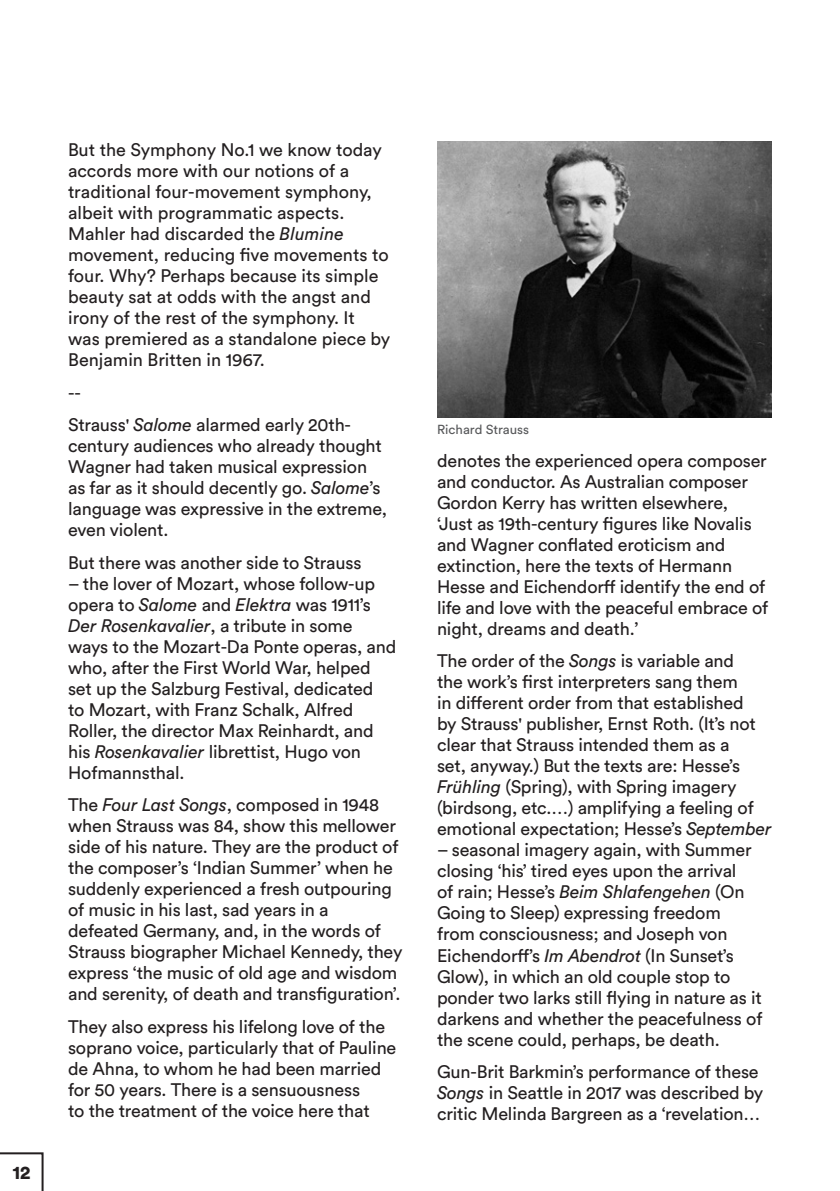
<style>
.page{position:relative;width:840px;height:1191px;background:#fff}
.page>*{position:absolute;margin:0;border:0;box-sizing:border-box;transform-origin:0 0}
.t1{font:900 18.6px "Circular Std";color:#231f20}
.t2{font:18px/21px "Circular Std";letter-spacing:-.01em;color:#231f20}
.t3{font:13px "Circular Std";color:#57585a}
.s1{font-style:italic}
</style>
<div class="page">
<img style="left:437px;top:142px;width:334px;height:276px">
<svg style="left:0;top:1152px;width:44px;height:39px"></svg>
<p class="t1" style="left:12px;top:1160px;width:20px">12</p>
<p class="t2" style="left:68px;top:139px;width:323px">But the Symphony No.1 we know today accords more with our notions of a traditional four-movement symphony, albeit with programmatic aspects.<br>Mahler had discarded the <span class="s1">Blumine </span>movement, reducing five movements to four. Why? Perhaps because its simple beauty sat at odds with the angst and irony of the rest of the symphony. It was premiered as a standalone piece by Benjamin Britten in 1967.</p>
<p class="t2" style="left:68px;top:376px;width:284px;line-height:32.4px">--<br>Strauss' <span class="s1">Salome</span> alarmed early 20th-</p>
<p class="t2" style="left:68px;top:435px;width:320px">century audiences who already thought Wagner had taken musical expression as far as it should decently go. <span class="s1">Salome</span>’s language was expressive in the extreme, even violent.</p>
<p class="t2" style="left:68px;top:551px;width:295px">But there was another side to Strauss</p>
<p class="t2" style="left:68px;top:572px;width:329px">– the lover of Mozart, whose follow-up opera to <span class="s1">Salome</span> and <span class="s1">Elektra</span> was 1911’s <span class="s1">Der Rosenkavalier</span>, a tribute in some ways to the Mozart-Da Ponte operas, and who, after the First World War, helped set up the Salzburg Festival, dedicated<br>to Mozart, with Franz Schalk, Alfred Roller, the director Max Reinhardt, and his <span class="s1">Rosenkavalier</span> librettist, Hugo von Hofmannsthal.</p>
<p class="t2" style="left:68px;top:794px;width:336px">The <span class="s1">Four Last Songs</span>, composed in 1948 when Strauss was 84, show this mellower side of his nature. They are the product of the composer’s ‘Indian Summer’ when he suddenly experienced a fresh outpouring of music in his last, sad years in a defeated Germany, and, in the words of Strauss biographer Michael Kennedy, they express ‘the music of old age and wisdom and serenity, of death and transfiguration’.</p>
<p class="t2" style="left:68px;top:1015px;width:329px">They also express his lifelong love of the soprano voice, particularly that of Pauline de Ahna, to whom he had been married for 50 years. There is a sensuousness<br>to the treatment of the voice here that</p>
<p class="t3" style="left:437px;top:422px;width:94px">Richard Strauss</p>
<p class="t2" style="left:437px;top:450px;width:333px">denotes the experienced opera composer and conductor. As Australian composer Gordon Kerry has written elsewhere,<br>‘Just as 19th-century figures like Novalis and Wagner conflated eroticism and extinction, here the texts of Hermann Hesse and Eichendorff identify the end of life and love with the peaceful embrace of night, dreams and death.’</p>
<p class="t2" style="left:437px;top:650px;width:336px">The order of the <span class="s1">Songs</span> is variable and<br>the work’s first interpreters sang them<br>in different order from that established<br>by Strauss' publisher, Ernst Roth. (It’s not clear that Strauss intended them as a<br>set, anyway.) But the texts are: Hesse’s <span class="s1">Frühling</span> (Spring), with Spring imagery (birdsong, etc.…) amplifying a feeling of emotional expectation; Hesse’s <span class="s1">September</span></p>
<p class="t2" style="left:437px;top:839px;width:327px">– seasonal imagery again, with Summer closing ‘his’ tired eyes upon the arrival<br>of rain; Hesse’s <span class="s1">Beim Shlafengehen</span> (On Going to Sleep) expressing freedom from consciousness; and Joseph von Eichendorff’s <span class="s1">Im Abendrot</span> (In Sunset’s Glow), in which an old couple stop to ponder two larks still flying in nature as it darkens and whether the peacefulness of the scene could, perhaps, be death.</p>
<p class="t2" style="left:437px;top:1060px;width:327px">Gun-Brit Barkmin’s performance of these<br><span class="s1">Songs</span> in Seattle in 2017 was described by critic Melinda Bargreen as a ‘revelation…</p>
</div>
